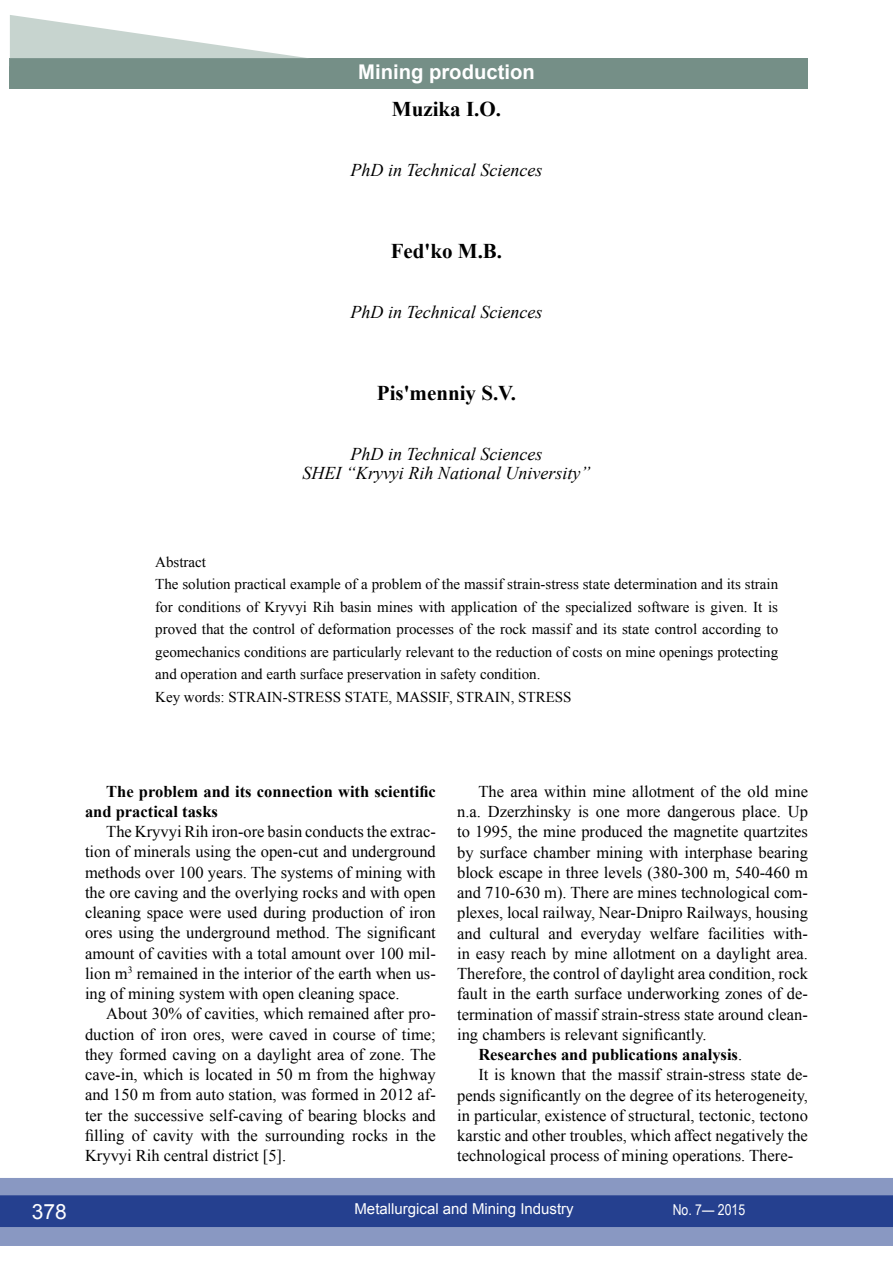
<style>
.page{position:relative;width:893px;height:1263px;background:#fff}
.page>*{position:absolute;margin:0;border:0;box-sizing:border-box;transform-origin:0 0}
.t1{font:700 21px "Times New Roman";color:#000}
.t2{font:21px "Arial";color:#fff}
.t3{font:700 20.25px "Arial";color:#fff}
.t4{font:italic 18px/19.8px "Times New Roman";color:#000;text-align:center}
.t5{font:16.5px/20.2px "Times New Roman";color:#000;text-align:justify}
.t6{font:700 16.5px/20.2px "Times New Roman";color:#000}
.t7{font:15px/22.5px "Times New Roman";color:#000}
.t8{font:15px "Arial";color:#fff}
.t9{font:15px "Arial Narrow";color:#fff}
.s1{font-weight:400}
</style>
<div class="page">
<div style="left:0;top:1178px;width:893px;height:68px;background:#8998c2"></div>
<div style="left:0;top:1195px;width:893px;height:32px;background:#25408f;border:2px solid #25408f"></div>
<div style="left:10px;top:58px;width:798px;height:31px;background:#758f87"></div>
<svg style="left:10px;top:15px;width:297px;height:44px"></svg>
<p class="t3" style="left:358px;top:58px;width:178px">Mining production</p>
<p class="t1" style="left:392px;top:95px;width:111px">Muzika І.O.</p>
<p class="t4" style="left:351px;top:159px;width:193px">PhD in Technical Sciences</p>
<p class="t1" style="left:391px;top:237px;width:113px">Fed'ko M.B.</p>
<p class="t4" style="left:351px;top:301px;width:193px">PhD in Technical Sciences</p>
<p class="t1" style="left:377px;top:379px;width:141px">Pis'menniy S.V.</p>
<p class="t4" style="left:302px;top:443px;width:289px">PhD in Technical Sciences<br>SHEI “Kryvyi Rih National University”</p>
<p class="t7" style="left:155px;top:550px;width:624px">Abstract<br>The solution practical example of a problem of the massif strain-stress state determination and its strain for conditions of Kryvyi Rih basin mines with application of the specialized software is given. It is proved that the control of deformation processes of the rock massif and its state control according to geomechanics conditions are particularly relevant to the reduction of costs on mine openings protecting and operation and earth surface preservation in safety condition.<br>Key words: strain</p>
<p class="t7" style="left:283px;top:685px;width:15px">-stress</p>
<p class="t7" style="left:345px;top:685px;width:10px">state</p>
<p class="t7" style="left:389px;top:685px;width:18px">, massif</p>
<p class="t7" style="left:449px;top:685px;width:18px">, strain</p>
<p class="t7" style="left:511px;top:685px;width:18px">, stress</p>
<p class="t6" style="left:85px;top:780px;width:352px;text-indent:21px">The problem and its connection with scientific and practical tasks</p>
<p class="t5" style="left:85px;top:821px;width:352px;text-indent:21px">The Kryvyi Rih iron-ore basin conducts the extrac&shy;tion of minerals using the open-cut and underground methods over 100 years. The systems of mining with the ore caving and the overlying rocks and with open cleaning space were used during production of iron ores using the underground method. The significant amount of cavities with a total amount over 100 mil&shy;lion m<sup>3</sup> remained in the interior of the earth when us&shy;ing of mining system with open cleaning space.</p>
<p class="t5" style="left:85px;top:1003px;width:352px;text-indent:21px">About 30% of cavities, which remained after pro&shy;duction of iron ores, were caved in course of time; they formed caving on a daylight area of zone. The cave-in, which is located in 50 m from the highway and 150 m from auto station, was formed in 2012 af&shy;ter the successive self-caving of bearing blocks and filling of cavity with the surrounding rocks in the Kryvyi Rih central district [5].</p>
<p class="t5" style="left:478px;top:781px;width:331px">The area within mine allotment of the old mine</p>
<p class="t5" style="left:457px;top:801px;width:352px">n.a. Dzerzhinsky is one more dangerous place. Up</p>
<p class="t5" style="left:457px;top:821px;width:352px">to 1995, the mine produced the magnetite quartzites</p>
<p class="t5" style="left:457px;top:842px;width:352px">by surface chamber mining with interphase bearing</p>
<p class="t5" style="left:457px;top:862px;width:352px">block escape in three levels (380-300 m, 540-460 m</p>
<p class="t5" style="left:457px;top:882px;width:352px">and 710-630 m). There are mines technological com-</p>
<p class="t5" style="left:457px;top:902px;width:352px">plexes, local railway, Near-Dnipro Railways, housing</p>
<p class="t5" style="left:457px;top:923px;width:352px">and cultural and everyday welfare facilities with-</p>
<p class="t5" style="left:457px;top:943px;width:352px">in easy reach by mine allotment on a daylight area.</p>
<p class="t5" style="left:457px;top:963px;width:352px">Therefore, the control of daylight area condition, rock</p>
<p class="t5" style="left:457px;top:983px;width:352px">fault in the earth surface underworking zones of de-</p>
<p class="t5" style="left:457px;top:1004px;width:352px">termination of massif strain-stress state around clean-</p>
<p class="t5" style="left:457px;top:1024px;width:251px">ing chambers is relevant significantly.</p>
<p class="t6" style="left:478px;top:1044px;width:265px">Researches and publications analysis<span class="s1">.</span></p>
<p class="t5" style="left:478px;top:1064px;width:331px">It is known that the massif strain-stress state de-</p>
<p class="t5" style="left:457px;top:1085px;width:352px">pends significantly on the degree of its heterogeneity,</p>
<p class="t5" style="left:457px;top:1105px;width:352px">in particular, existence of structural, tectonic, tectono</p>
<p class="t5" style="left:457px;top:1125px;width:352px">karstic and other troubles, which affect negatively the</p>
<p class="t5" style="left:457px;top:1145px;width:338px">technological process of mining operations. There-</p>
<p class="t2" style="left:32px;top:1197px;width:37px">378</p>
<p class="t8" style="left:354px;top:1199px;width:221px">Metallurgical and Mining Industry</p>
<p class="t9" style="left:673px;top:1198px;width:74px">No. 7— 2015</p>
</div>
